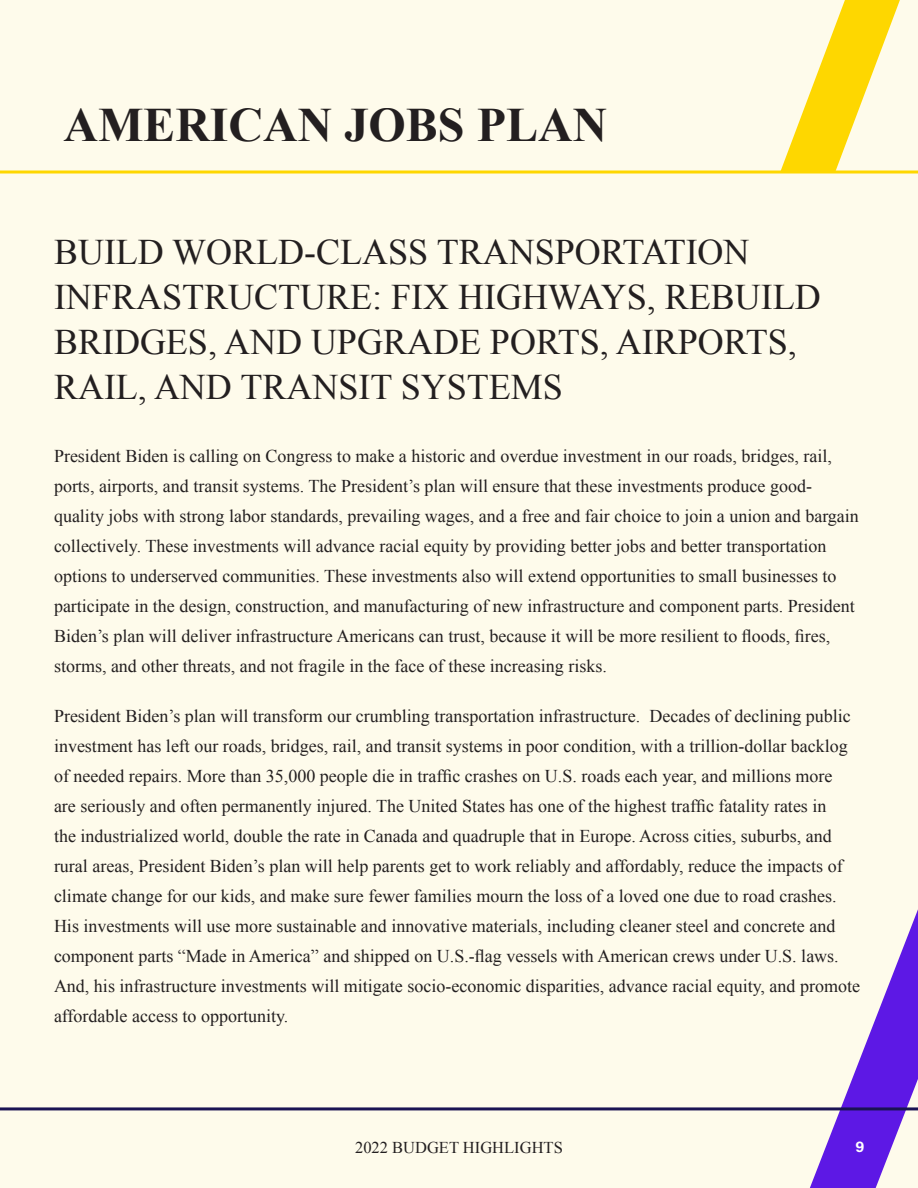
<style>
.page{position:relative;width:918px;height:1188px;background:#fefbeb}
.page>*{position:absolute;margin:0;border:0;box-sizing:border-box;transform-origin:0 0}
.t1{font:700 48px "Times New Roman";color:#231f20}
.t2{font:36px/45px "Times New Roman";color:#231f20}
.t3{font:18px/30px "Times New Roman";color:#231f20}
.t4{font:16.5px "Times New Roman";color:#231f20}
.t5{font:15px "Acumin Variable Concept";color:#fff}
</style>
<div class="page">
<svg style="left:810px;top:909px;width:108px;height:279px"></svg>
<hr style="left:0;top:1107px;width:918px;height:3px;background:#1a1353">
<hr style="left:0;top:171px;width:918px;height:3px;background:#fed700">
<svg style="left:780px;top:0;width:120px;height:171px"></svg>
<h1 class="t1" style="left:63px;top:91px;width:545px">AMERICAN JOBS PLAN</h1>
<h2 class="t2" style="left:54px;top:228px;width:768px">BUILD WORLD-CLASS TRANSPORTATION INFRASTRUCTURE: FIX HIGHWAYS, REBUILD BRIDGES, AND UPGRADE PORTS, AIRPORTS, RAIL, AND TRANSIT SYSTEMS</h2>
<p class="t3" style="left:54px;top:440px;width:806px">President Biden is calling on Congress to make a historic and overdue investment in our roads, bridges, rail, ports, airports, and transit systems. The President’s plan will ensure that these investments produce good&shy;quality jobs with strong labor standards, prevailing wages, and a free and fair choice to join a union and bargain collectively. These investments will advance racial equity by providing better jobs and better transportation options to underserved communities. These investments also will extend opportunities to small businesses to participate in the design, construction, and manufacturing of new infrastructure and component parts. President Biden’s plan will deliver infrastructure Americans can trust, because it will be more resilient to floods, fires, storms, and other threats, and not fragile in the face of these increasing risks.</p>
<p class="t3" style="left:54px;top:701px;width:808px">President Biden’s plan will transform our crumbling transportation infrastructure. Decades of declining public investment has left our roads, bridges, rail, and transit systems in poor condition, with a trillion-dollar backlog of needed repairs. More than 35,000 people die in traffic crashes on U.S. roads each year, and millions more<br>are seriously and often permanently injured. The United States has one of the highest traffic fatality rates in<br>the industrialized world, double the rate in Canada and quadruple that in Europe. Across cities, suburbs, and rural areas, President Biden’s plan will help parents get to work reliably and affordably, reduce the impacts of climate change for our kids, and make sure fewer families mourn the loss of a loved one due to road crashes.<br>His investments will use more sustainable and innovative materials, including cleaner steel and concrete and component parts “Made in America” and shipped on U.S.-flag vessels with American crews under U.S. laws.<br>And, his infrastructure investments will mitigate socio-economic disparities, advance racial equity, and promote affordable access to opportunity.</p>
<p class="t4" style="left:355px;top:1136px;width:209px">2022 BUDGET HIGHLIGHTS</p>
<p class="t5" style="left:856px;top:1137px;width:10px">9</p>
</div>
